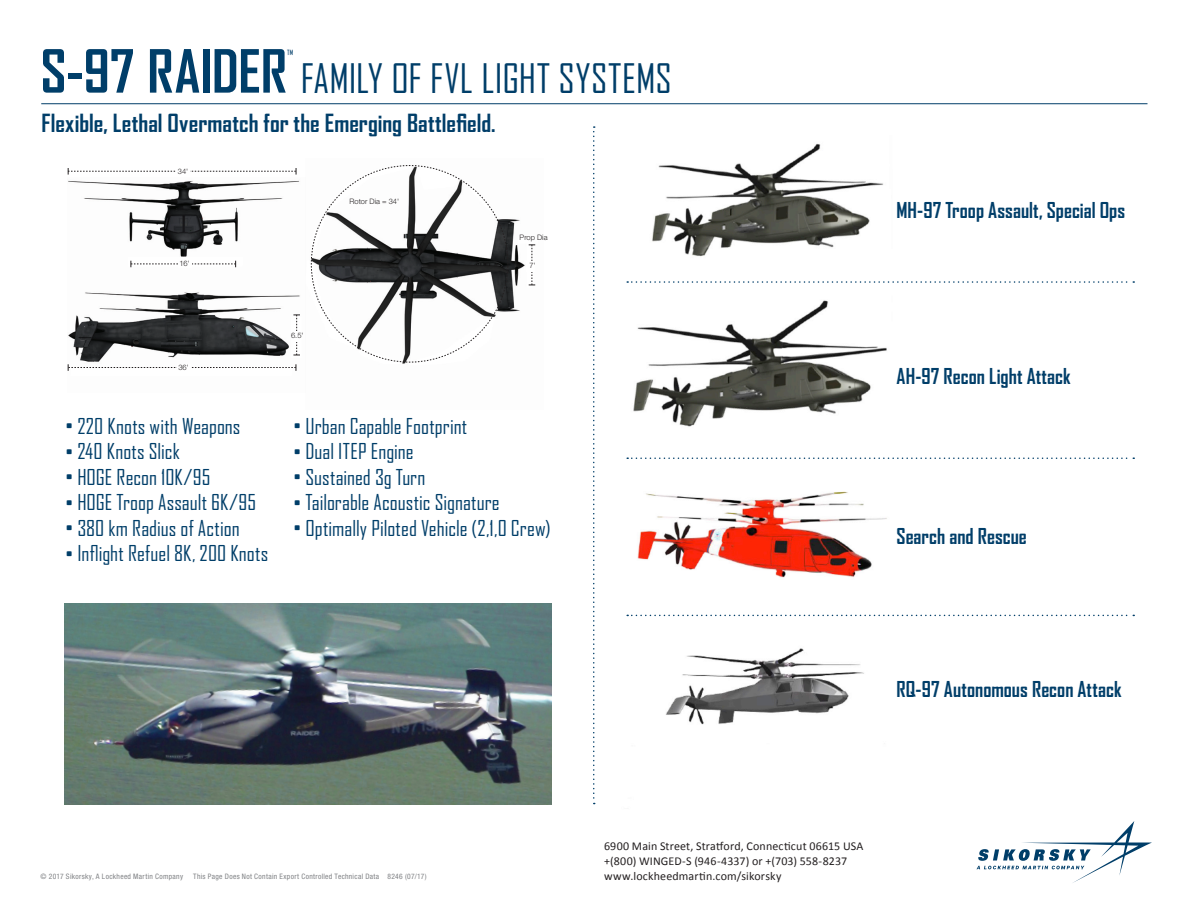
<style>
.page{position:relative;width:1188px;height:918px;background:#fff}
.page>*{position:absolute;margin:0;border:0;box-sizing:border-box;transform-origin:0 0}
._1a_Heads_white{font:700 57px "Agency FB";color:#003e69}
._1a_Heads_white-2{font:39px "Agency FB";letter-spacing:.005em;color:#003e69}
.t1{font:700 24px "Agency FB";color:#003e69}
.t2{font:21px "Agency FB";color:#003e69}
.t3{font:700 21px "Agency FB";color:#003e69;scale:.95 1}
._1a_Heads_white-3{font:12.15px "Agency FB";color:#003e69}
.No_Style{font:12px "Calibri";letter-spacing:.01em;color:#231f20}
.Cover_date_track{font:condensed 7.5px "Helvetica Neue LT Pro";letter-spacing:.045em;color:#808285}
.t4{font:300 7.5px "Helvetica Neue LT Pro";color:#231f20}
.s1{font-size:16.5px}
</style>
<div class="page">
<img style="left:64px;top:604px;width:487px;height:200px">
<svg style="left:977px;top:821px;width:175px;height:62px"></svg>
<hr style="left:41px;top:103px;width:1107px;height:1px;background:#003e69">
<svg style="left:593px;top:126px;width:2px;height:678px"></svg>
<img style="left:67px;top:172px;width:233px;height:199px">
<img style="left:310px;top:219px;width:226px;height:145px">
<svg style="left:131px;top:261px;width:105px;height:6px"></svg>
<div style="left:178px;top:261px;width:13px;height:6px;background:#fff"></div>
<svg style="left:68px;top:364px;width:229px;height:7px"></svg>
<div style="left:177px;top:364px;width:14px;height:7px;background:#fff"></div>
<svg style="left:311px;top:165px;width:197px;height:198px"></svg>
<svg style="left:529px;top:245px;width:6px;height:41px"></svg>
<div style="left:526px;top:261px;width:9px;height:10px;background:#fff"></div>
<svg style="left:68px;top:168px;width:229px;height:7px"></svg>
<svg style="left:293px;top:315px;width:7px;height:41px"></svg>
<div style="left:291px;top:331px;width:8px;height:10px;background:#fff"></div>
<img style="left:626px;top:143px;width:268px;height:582px">
<svg style="left:627px;top:281px;width:507px;height:2px"></svg>
<svg style="left:627px;top:458px;width:507px;height:1px"></svg>
<svg style="left:627px;top:615px;width:507px;height:1px"></svg>
<p class="_1a_Heads_white" style="left:40px;top:38px;width:248px">S-97 RAIDER</p>
<p class="t1" style="left:42px;top:109px;width:456px">Flexible, Lethal Overmatch for the Emerging Battlefield.</p>
<p class="_1a_Heads_white-3" style="left:287px;top:48px;width:8px">™</p>
<p class="_1a_Heads_white-2" style="left:301px;top:57px;width:372px">FAMILY OF FVL LIGHT SYSTEMS</p>
<p class="t4" style="left:178px;top:166px;width:12px">34'</p>
<p class="t4" style="left:179px;top:259px;width:12px">16'</p>
<p class="t4" style="left:350px;top:197px;width:51px">Rotor Dia = 34'</p>
<p class="t4" style="left:520px;top:233px;width:29px">Prop Dia</p>
<p class="t4" style="left:530px;top:261px;width:8px">7'</p>
<p class="t4" style="left:178px;top:363px;width:12px">36'</p>
<p class="t2" style="left:66px;top:415px;width:176px"><span class="s1">•</span> 220 Knots with Weapons</p>
<p class="t2" style="left:66px;top:440px;width:116px"><span class="s1">•</span> 240 Knots Slick</p>
<p class="t2" style="left:66px;top:466px;width:146px"><span class="s1">•</span> HOGE Recon 10K/95</p>
<p class="t2" style="left:66px;top:491px;width:192px"><span class="s1">•</span> HOGE Troop Assault 6K/95</p>
<p class="t2" style="left:66px;top:517px;width:175px"><span class="s1">•</span> 380 km Radius of Action</p>
<p class="t2" style="left:66px;top:542px;width:204px"><span class="s1">•</span> Inflight Refuel 8K, 200 Knots</p>
<p class="t4" style="left:291px;top:331px;width:14px">6.5'</p>
<p class="t2" style="left:294px;top:415px;width:175px"><span class="s1">•</span> Urban Capable Footprint</p>
<p class="t2" style="left:294px;top:440px;width:121px"><span class="s1">•</span> Dual ITEP Engine</p>
<p class="t2" style="left:294px;top:466px;width:133px"><span class="s1">•</span> Sustained 3g Turn</p>
<p class="t2" style="left:294px;top:491px;width:207px"><span class="s1">•</span> Tailorable Acoustic Signature</p>
<p class="t2" style="left:294px;top:517px;width:258px"><span class="s1">•</span> Optimally Piloted Vehicle (2,1,0 Crew)</p>
<p class="t3" style="left:897px;top:198px;width:242px">MH-97 Troop Assault, Special Ops</p>
<p class="t3" style="left:897px;top:363px;width:185px">AH-97 Recon Light Attack</p>
<p class="t3" style="left:897px;top:524px;width:139px">Search and Rescue</p>
<p class="t3" style="left:897px;top:677px;width:238px">RQ-97 Autonomous Recon Attack</p>
<p class="No_Style" style="left:604px;top:838px;width:261px">6900 Main Street, Stratford, Connecticut 06615 USA</p>
<p class="No_Style" style="left:604px;top:853px;width:245px">+(800) WINGED-S (946-4337) or +(703) 558-8237</p>
<p class="Cover_date_track" style="left:40px;top:872px;width:144px">© 2017 Sikorsky, A Lockheed Martin Company</p>
<p class="Cover_date_track" style="left:193px;top:872px;width:235px">This Page Does Not Contain Export Controlled Technical Data 8246 (07/17)</p>
<p class="No_Style" style="left:604px;top:868px;width:179px">www.lockheedmartin.com/sikorsky</p>
</div>
